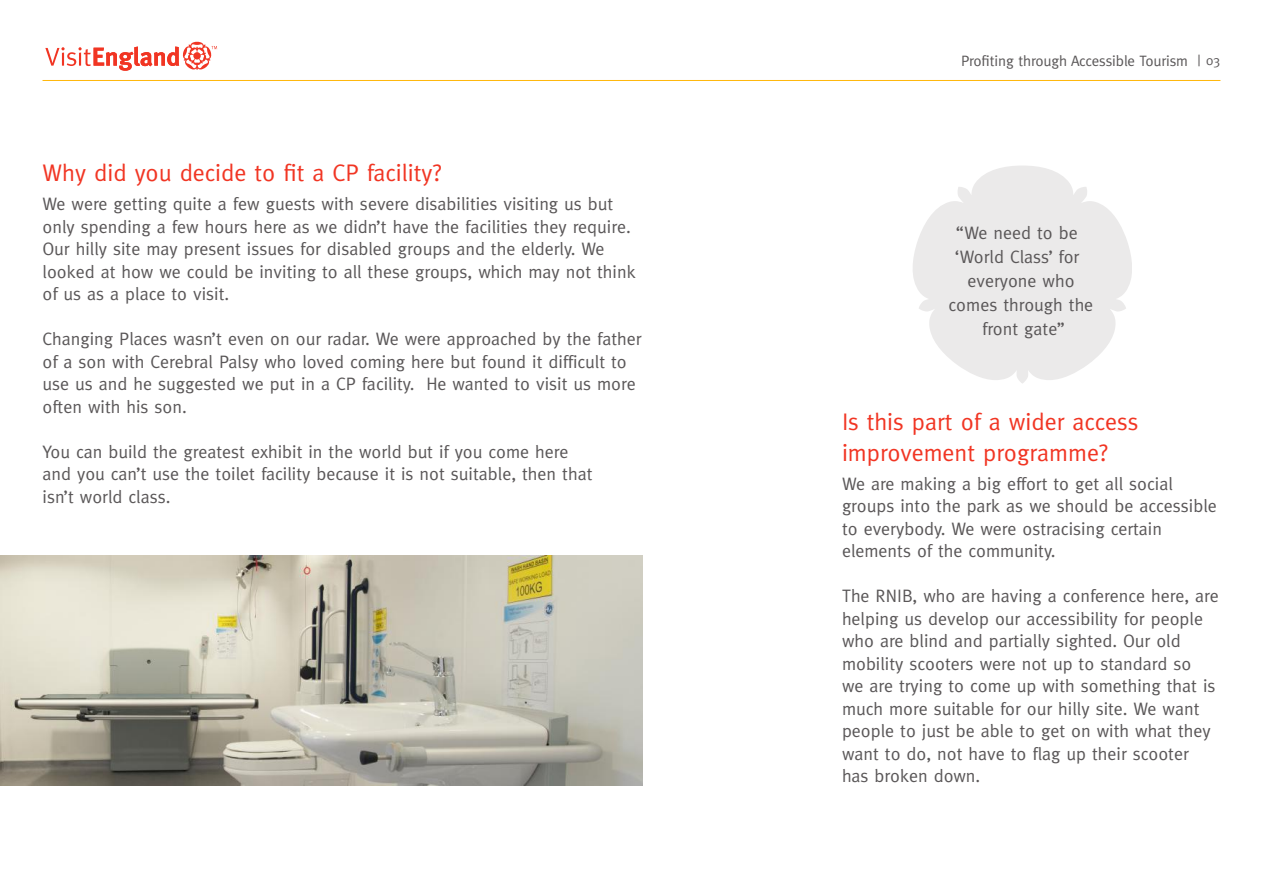
<style>
.page{position:relative;width:1263px;height:893px;background:#fff}
.page>*{position:absolute;margin:0;border:0;box-sizing:border-box;transform-origin:0 0}
.t1{font:24px/30.5px "Meta";color:#f13523}
.t2{font:18px/22.5px "Meta";color:#5a5758}
.t3{font:15px "Meta";letter-spacing:-.01em;color:#5a5758}
.t4{font:13.5px "Meta";color:#5a5758}
</style>
<div class="page">
<hr style="left:43px;top:80px;width:1177px;height:1px;background:#ffb70b">
<svg style="left:45px;top:41px;width:172px;height:30px"></svg>
<svg style="left:913px;top:166px;width:218px;height:217px;fill:#ebeaea"></svg>
<img style="left:0;top:555px;width:642px;height:230px">
<h1 class="t1" style="left:43px;top:157px;width:400px">Why did you decide to fit a CP facility?</h1>
<p class="t2" style="left:43px;top:192px;width:595px">We were getting quite a few guests with severe disabilities visiting us but only spending a few hours here as we didn’t have the facilities they require.<br>Our hilly site may present issues for disabled groups and the elderly. We looked at how we could be inviting to all these groups, which may not think of us as a place to visit.</p>
<p class="t2" style="left:43px;top:327px;width:600px">Changing Places wasn’t even on our radar. We were approached by the father of a son with Cerebral Palsy who loved coming here but found it difficult to use us and he suggested we put in a CP facility. He wanted to visit us more often with his son.</p>
<p class="t2" style="left:43px;top:440px;width:551px">You can build the greatest exhibit in the world but if you come here and you can’t use the toilet facility because it is not suitable, then that isn’t world class.</p>
<p class="t3" style="left:961px;top:52px;width:241px">Profiting through Accessible Tourism |</p>
<p class="t4" style="left:1206px;top:53px;width:16px">03</p>
<p class="t2" style="left:948px;top:221px;width:146px;line-height:24px;text-align:center">“We need to be ‘World Class’ for everyone who comes through the front gate”</p>
<h1 class="t1" style="left:842px;top:407px;width:298px">Is this part of a wider access improvement programme?</h1>
<p class="t2" style="left:842px;top:472px;width:376px">We are making a big effort to get all social groups into the park as we should be accessible to everybody. We were ostracising certain elements of the community.</p>
<p class="t2" style="left:842px;top:584px;width:378px">The RNIB, who are having a conference here, are helping us develop our accessibility for people who are blind and partially sighted. Our old mobility scooters were not up to standard so<br>we are trying to come up with something that is much more suitable for our hilly site. We want people to just be able to get on with what they want to do, not have to flag up their scooter has broken down.</p>
</div>
